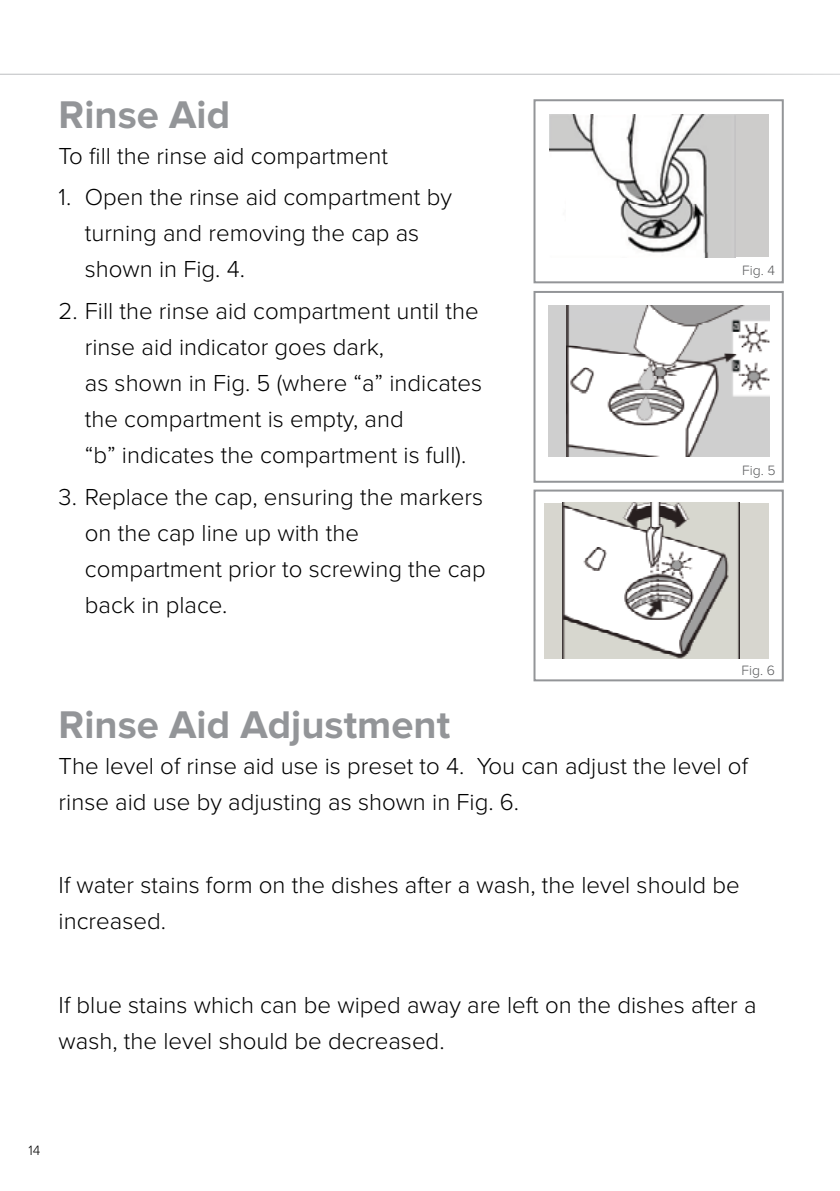
<style>
.page{position:relative;width:840px;height:1191px;background:#fff}
.page>*{position:absolute;margin:0;border:0;box-sizing:border-box;transform-origin:0 0}
.t1{font:700 40px "Proxima Nova";color:#939598}
.t2{font:300 24px/36px "Proxima Nova";color:#000}
.t3{font:300 14px "Proxima Nova";color:#58595b}
.t4{font:300 14px "Proxima Nova";color:#000}
</style>
<div class="page">
<hr style="left:0;top:74px;width:839px;height:1px;background:#bcbec0">
<div style="left:533px;top:99px;width:250px;height:184px;background:#fff;border:2px solid #939598"></div>
<div style="left:533px;top:291px;width:250px;height:192px;background:#fff;border:2px solid #939598"></div>
<div style="left:533px;top:489px;width:250px;height:192px;background:#fff;border:2px solid #939598"></div>
<div style="left:549px;top:114px;width:219px;height:143px;background:#cdcccb"></div>
<img style="left:549px;top:114px;width:159px;height:143px">
<div style="left:548px;top:305px;width:220px;height:151px;background:#cfcfcf"></div>
<img style="left:566px;top:305px;width:202px;height:151px">
<div style="left:544px;top:502px;width:224px;height:156px;background:#d7d6cf"></div>
<img style="left:562px;top:502px;width:177px;height:156px">
<div style="left:566px;top:191px;width:52px;height:64px;background:#fff"></div>
<div style="left:711px;top:415px;width:52px;height:40px;background:#cfcfcf"></div>
<div style="left:571px;top:573px;width:52px;height:43px;background:#fff"></div>
<h1 class="t1" style="left:59px;top:91px;width:173px">Rinse Aid</h1>
<p class="t2" style="left:59px;top:138px;width:330px">To fill the rinse aid compartment</p>
<p class="t2" style="left:85px;top:180px;width:368px;text-indent:-26px">1. Open the rinse aid compartment by turning and removing the cap as shown in Fig. 4.</p>
<p class="t2" style="left:85px;top:294px;width:398px;text-indent:-26px">2. Fill the rinse aid compartment until the rinse aid indicator goes dark,<br>as shown in Fig. 5 (where “a” indicates the compartment is empty, and<br>“b” indicates the compartment is full).</p>
<p class="t2" style="left:85px;top:479px;width:402px;text-indent:-26px">3. Replace the cap, ensuring the markers on the cap line up with the compartment prior to screwing the cap back in place.</p>
<p class="t3" style="left:741px;top:262px;width:34px">Fig. 4</p>
<p class="t3" style="left:741px;top:462px;width:35px">Fig. 5</p>
<p class="t3" style="left:741px;top:662px;width:35px">Fig. 6</p>
<h1 class="t1" style="left:59px;top:701px;width:393px">Rinse Aid Adjustment</h1>
<p class="t2" style="left:59px;top:748px;width:690px">The level of rinse aid use is preset to 4. You can adjust the level of rinse aid use by adjusting as shown in Fig. 6.</p>
<p class="t2" style="left:59px;top:868px;width:682px">If water stains form on the dishes after a wash, the level should be increased.</p>
<p class="t2" style="left:59px;top:987px;width:699px">If blue stains which can be wiped away are left on the dishes after a wash, the level should be decreased.</p>
<p class="t4" style="left:28px;top:1142px;width:13px">14</p>
</div>
